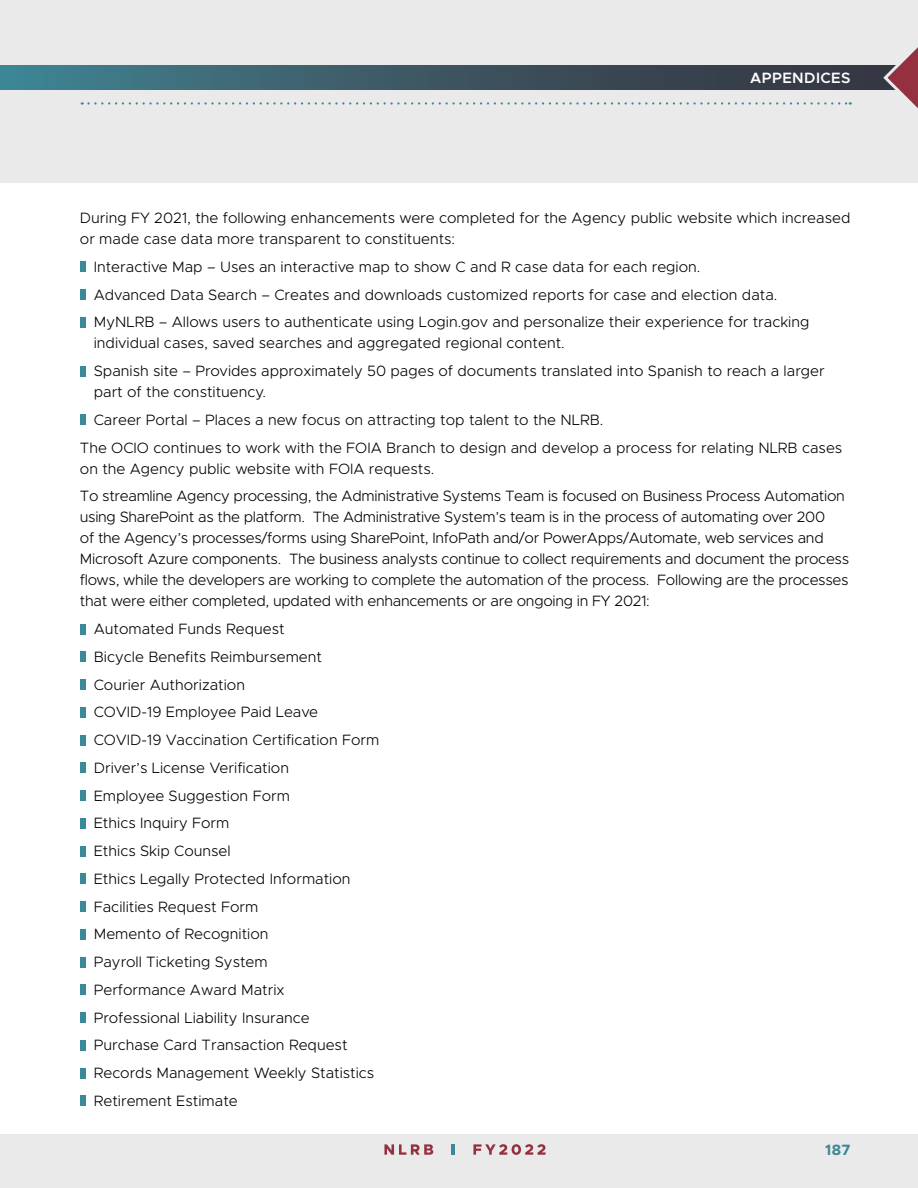
<style>
.page{position:relative;width:918px;height:1188px;background:#fff}
.page>*{position:absolute;margin:0;border:0;box-sizing:border-box;transform-origin:0 0}
.Body{font:300 15px/21px "Metropolis";color:#000}
.Body-2{font:300 15px/21px "Metropolis";letter-spacing:-.02em;color:#000}
.t1{font:600 15px "Metropolis";letter-spacing:.025em;color:#fff}
.t2{font:700 15px "Metropolis";color:#3b8898}
</style>
<div class="page">
<div style="left:0;top:0;width:918px;height:183px;background:#ebeaea"></div>
<div style="left:0;top:66px;width:918px;height:24px;background:linear-gradient(to right,#41808f,#362d38)"></div>
<div style="left:0;top:1134px;width:918px;height:54px;background:#ebeaea"></div>
<svg style="left:0;top:66px;width:1px;height:24px"></svg>
<svg style="left:881px;top:47px;width:37px;height:61px"></svg>
<svg style="left:82px;top:102px;width:769px;height:3px"></svg>
<svg style="left:473px;top:1144px;width:73px;height:11px"></svg>
<svg style="left:452px;top:1144px;width:3px;height:11px"></svg>
<svg style="left:384px;top:1144px;width:49px;height:11px"></svg>
<div style="left:80px;top:262px;width:5px;height:10px;background:#3b8898"></div>
<div style="left:80px;top:289px;width:5px;height:11px;background:#3b8898"></div>
<div style="left:80px;top:317px;width:5px;height:10px;background:#3b8898"></div>
<div style="left:80px;top:366px;width:5px;height:10px;background:#3b8898"></div>
<div style="left:80px;top:415px;width:5px;height:10px;background:#3b8898"></div>
<div style="left:80px;top:624px;width:5px;height:10px;background:#3b8898"></div>
<div style="left:80px;top:652px;width:5px;height:10px;background:#3b8898"></div>
<div style="left:80px;top:679px;width:5px;height:11px;background:#3b8898"></div>
<div style="left:80px;top:707px;width:5px;height:10px;background:#3b8898"></div>
<div style="left:80px;top:735px;width:5px;height:10px;background:#3b8898"></div>
<div style="left:80px;top:763px;width:5px;height:10px;background:#3b8898"></div>
<div style="left:80px;top:790px;width:5px;height:11px;background:#3b8898"></div>
<div style="left:80px;top:818px;width:5px;height:10px;background:#3b8898"></div>
<div style="left:80px;top:846px;width:5px;height:10px;background:#3b8898"></div>
<div style="left:80px;top:874px;width:5px;height:10px;background:#3b8898"></div>
<div style="left:80px;top:901px;width:5px;height:11px;background:#3b8898"></div>
<div style="left:80px;top:929px;width:5px;height:10px;background:#3b8898"></div>
<div style="left:80px;top:957px;width:5px;height:10px;background:#3b8898"></div>
<div style="left:80px;top:985px;width:5px;height:10px;background:#3b8898"></div>
<div style="left:80px;top:1012px;width:5px;height:11px;background:#3b8898"></div>
<div style="left:80px;top:1040px;width:5px;height:10px;background:#3b8898"></div>
<div style="left:80px;top:1068px;width:5px;height:10px;background:#3b8898"></div>
<div style="left:80px;top:1096px;width:5px;height:10px;background:#3b8898"></div>
<p class="t1" style="left:750px;top:68px;width:102px">APPENDICES</p>
<p class="Body" style="left:80px;top:208px;width:772px">During FY 2021, the following enhancements were completed for the Agency public website which increased or made case data more transparent to constituents:</p>
<p class="Body" style="left:94px;top:256px;width:608px">Interactive Map – Uses an interactive map to show C and R case data for each region.</p>
<p class="Body" style="left:94px;top:284px;width:685px">Advanced Data Search – Creates and downloads customized reports for case and election data.</p>
<p class="Body" style="left:94px;top:312px;width:717px">MyNLRB – Allows users to authenticate using Login.gov and personalize their experience for tracking individual cases, saved searches and aggregated regional content.</p>
<p class="Body" style="left:94px;top:361px;width:733px">Spanish site – Provides approximately 50 pages of documents translated into Spanish to reach a larger part of the constituency.</p>
<p class="Body" style="left:94px;top:409px;width:511px">Career Portal – Places a new focus on attracting top talent to the NLRB.</p>
<p class="Body" style="left:80px;top:437px;width:764px">The OCIO continues to work with the FOIA Branch to design and develop a process for relating NLRB cases on the Agency public website with FOIA requests.</p>
<p class="Body-2" style="left:80px;top:486px;width:771px">To streamline Agency processing, the Administrative Systems Team is focused on Business Process Automation using SharePoint as the platform. The Administrative System’s team is in the process of automating over 200<br>of the Agency’s processes/forms using SharePoint, InfoPath and/or PowerApps/Automate, web services and Microsoft Azure components. The business analysts continue to collect requirements and document the process flows, while the developers are working to complete the automation of the process. Following are the processes that were either completed, updated with enhancements or are ongoing in FY 2021:</p>
<p class="Body" style="left:94px;top:619px;width:192px">Automated Funds Request</p>
<p class="Body" style="left:94px;top:646px;width:230px">Bicycle Benefits Reimbursement</p>
<p class="Body" style="left:94px;top:674px;width:153px">Courier Authorization</p>
<p class="Body" style="left:94px;top:702px;width:226px">COVID-19 Employee Paid Leave</p>
<p class="Body" style="left:94px;top:730px;width:287px">COVID-19 Vaccination Certification Form</p>
<p class="Body" style="left:94px;top:757px;width:197px">Driver’s License Verification</p>
<p class="Body" style="left:94px;top:785px;width:198px">Employee Suggestion Form</p>
<p class="Body" style="left:94px;top:813px;width:137px">Ethics Inquiry Form</p>
<p class="Body" style="left:94px;top:841px;width:138px">Ethics Skip Counsel</p>
<p class="Body" style="left:94px;top:868px;width:258px">Ethics Legally Protected Information</p>
<p class="Body" style="left:94px;top:896px;width:166px">Facilities Request Form</p>
<p class="Body" style="left:94px;top:924px;width:176px">Memento of Recognition</p>
<p class="Body" style="left:94px;top:952px;width:176px">Payroll Ticketing System</p>
<p class="Body" style="left:94px;top:979px;width:192px">Performance Award Matrix</p>
<p class="Body" style="left:94px;top:1007px;width:218px">Professional Liability Insurance</p>
<p class="Body" style="left:94px;top:1035px;width:255px">Purchase Card Transaction Request</p>
<p class="Body" style="left:94px;top:1063px;width:282px">Records Management Weekly Statistics</p>
<p class="Body" style="left:94px;top:1090px;width:145px">Retirement Estimate</p>
<p class="t2" style="left:825px;top:1140px;width:27px">187</p>
</div>
